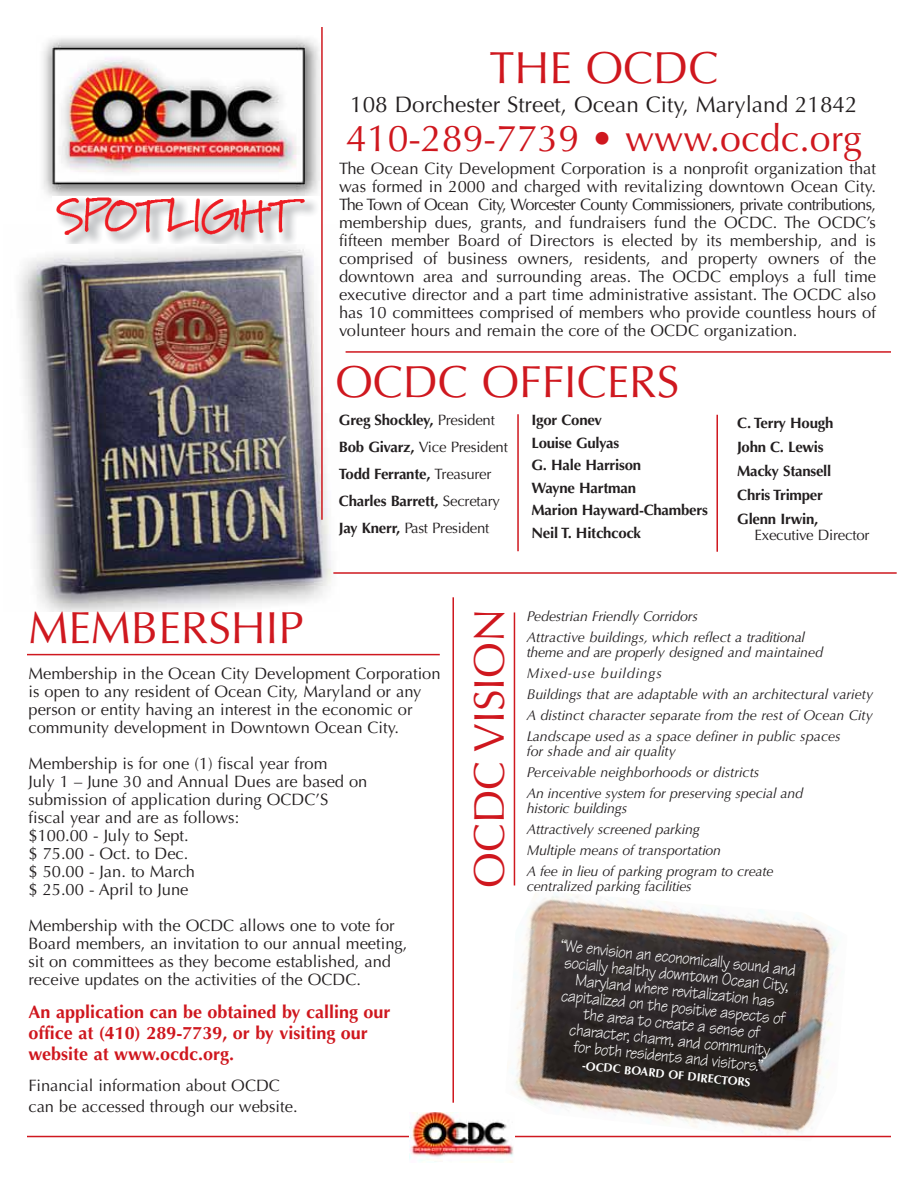
<style>
.page{position:relative;width:918px;height:1188px;background:#fff}
.page>*{position:absolute;margin:0;border:0;box-sizing:border-box;transform-origin:0 0}
.t1{font:45px "Optima";color:#cf181f}
.t2{font:45px "Optima";color:#cf171e}
.t3{font:43.05px "Optima";color:#cf171e}
.t4{font:37.5px "Optima";color:#cf171e}
.t5{font:22.5px "Optima";color:#231f20}
.t6{font:700 18px/21px "Optima";color:#cf171e}
.t7{font:17.7px/16.5px "Tekton";color:#fff;text-align:center;scale:.9 1}
.t8{font:16.5px/18px "Optima";color:#231f20}
.t9{font:700 15px/22.5px "Optima";letter-spacing:-.015em;color:#231f20}
.t10{font:15px "Optima";letter-spacing:-.015em;color:#231f20}
.t11{font:italic 14.1px/21px "Optima";color:#231f20}
.t12{font:700 11.85px "Optima";color:#fff}
.s1{font-weight:400}
</style>
<div class="page">
<img style="left:19px;top:245px;width:313px;height:367px">
<hr style="left:27px;top:654px;width:413px;height:1px;background:#cf181f">
<hr style="left:514px;top:612px;width:1px;height:273px;background:#cf181f">
<hr style="left:452px;top:597px;width:2px;height:506px;background:#cf181f">
<hr style="left:333px;top:572px;width:564px;height:2px;background:#cf181f">
<img style="left:512px;top:893px;width:337px;height:245px">
<hr style="left:346px;top:351px;width:545px;height:2px;background:#cf171e">
<hr style="left:517px;top:414px;width:2px;height:137px;background:#cf171e">
<hr style="left:716px;top:415px;width:2px;height:137px;background:#cf171e">
<hr style="left:27px;top:1136px;width:864px;height:1px;background:#cf181f">
<img style="left:409px;top:1112px;width:106px;height:51px">
<img style="left:43px;top:38px;width:277px;height:158px">
<img style="left:56px;top:197px;width:260px;height:47px">
<hr style="left:321px;top:27px;width:2px;height:493px;background:#cf181f">
<h1 class="t2" style="left:490px;top:50px;width:230px">THE OCDC</h1>
<h3 class="t5" style="left:350px;top:95px;width:509px">108 Dorchester Street, Ocean City, Maryland 21842</h3>
<h3 class="t4" style="left:346px;top:123px;width:517px">410-289-7739 • www.ocdc.org</h3>
<p class="t8" style="left:339px;top:161px;width:539px;text-align:justify">The Ocean City Development Corporation is a nonprofit organization that was formed in 2000 and charged with revitalizing downtown Ocean City.<br>The Town of Ocean City, Worcester County Commissioners, private contributions, membership dues, grants, and fundraisers fund the OCDC. The OCDC’s fifteen member Board of Directors is elected by its membership, and is comprised of business owners, residents, and property owners of the downtown area and surrounding areas. The OCDC employs a full time executive director and a part time administrative assistant. The OCDC also has 10 committees comprised of members who provide countless hours of volunteer hours and remain the core of the OCDC organization.</p>
<h1 class="t1" style="left:335px;top:363px;width:345px">OCDC OFFICERS</h1>
<p class="t9" style="left:339px;top:408px;width:170px;line-height:27px">Greg Shockley, <span class="s1">President<br></span>Bob Givarz, <span class="s1">Vice President<br></span>Todd Ferrante, <span class="s1">Treasurer<br></span>Charles Barrett, <span class="s1">Secretary<br></span>Jay Knerr, <span class="s1">Past President</span></p>
<p class="t9" style="left:532px;top:411px;width:178px">Igor Conev<br>Louise Gulyas<br>G. Hale Harrison<br>Wayne Hartman<br>Marion Hayward-Chambers<br>Neil T. Hitchcock</p>
<p class="t9" style="left:737px;top:412px;width:98px;line-height:24px">C. Terry Hough<br>John C. Lewis<br>Macky Stansell<br>Chris Trimper<br>Glenn Irwin,</p>
<p class="t10" style="left:755px;top:529px;width:116px">Executive Director</p>
<h1 class="t1" style="left:28px;top:609px;width:276px">MEMBERSHIP</h1>
<p class="t8" style="left:28px;top:666px;width:414px">Membership in the Ocean City Development Corporation is open to any resident of Ocean City, Maryland or any person or entity having an interest in the economic or community development in Downtown Ocean City.</p>
<p class="t8" style="left:28px;top:756px;width:340px">Membership is for one (1) fiscal year from<br>July 1 – June 30 and Annual Dues are based on submission of application during OCDC’S fiscal year and are as follows:<br>$100.00 - July to Sept.<br>$ 75.00 - Oct. to Dec.<br>$ 50.00 - Jan. to March<br>$ 25.00 - April to June</p>
<p class="t8" style="left:28px;top:918px;width:380px">Membership with the OCDC allows one to vote for Board members, an invitation to our annual meeting, sit on committees as they become established, and receive updates on the activities of the OCDC.</p>
<p class="t6" style="left:28px;top:1003px;width:364px">An application can be obtained by calling our office at (410) 289-7739, or by visiting our website at www.ocdc.org.</p>
<p class="t8" style="left:28px;top:1076px;width:271px;line-height:21.3px">Financial information about OCDC can be accessed through our website.</p>
<h2 class="t3" style="left:471px;top:888px;width:281px;rotate:-90deg">OCDC VISION</h2>
<p class="t11" style="left:527px;top:607px;width:280px">Pedestrian Friendly Corridors<br>Attractive buildings, which reflect a traditional</p>
<p class="t11" style="left:527px;top:643px;width:348px">theme and are properly designed and maintained Mixed-use buildings<br>Buildings that are adaptable with an architectural variety A distinct character separate from the rest of Ocean City Landscape used as a space definer in public spaces</p>
<p class="t11" style="left:527px;top:742px;width:278px">for shade and air quality<br>Perceivable neighborhoods or districts<br>An incentive system for preserving special and</p>
<p class="t11" style="left:527px;top:799px;width:248px">historic buildings<br>Attractively screened parking<br>Multiple means of transportation<br>A fee in lieu of parking program to create</p>
<p class="t11" style="left:527px;top:877px;width:167px">centralized parking facilities</p>
<p class="t7" style="left:562px;top:939px;width:264px;rotate:6deg">“We envision an economically sound and socially healthy downtown Ocean City, Maryland where revitalization has capitalized on the positive aspects of the area to create a sense of character, charm, and community<br>for both residents and visitors.”</p>
<p class="t12" style="left:583px;top:1060px;width:171px;rotate:6deg">-OCDC BOARD OF DIRECTORS</p>
</div>
